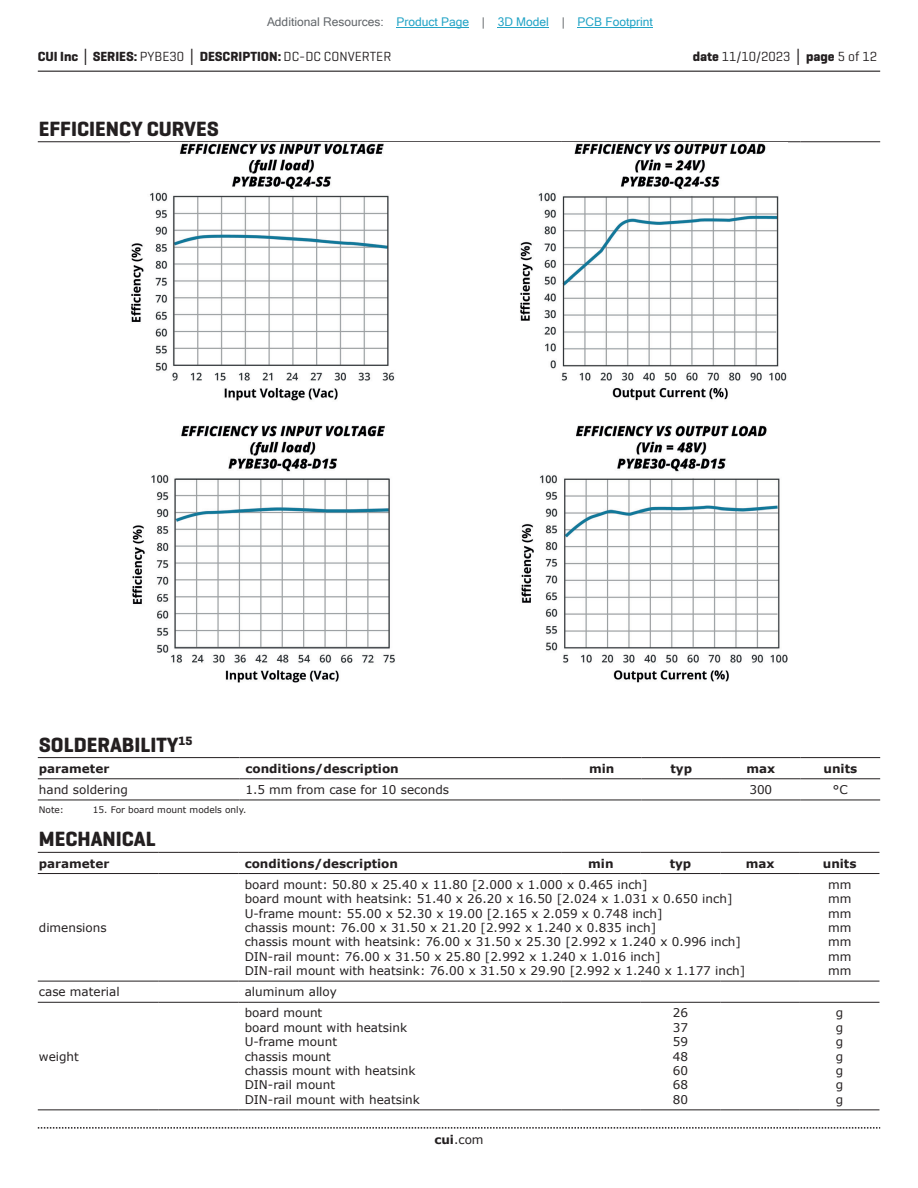
<style>
.page{position:relative;width:918px;height:1188px;background:#fff}
.page>*{position:absolute;margin:0;border:0;box-sizing:border-box;transform-origin:0 0}
.t1{font:700 21px "Geogrotesque";color:#231f20}
.t2{font:700 13.5px "Geogrotesque";color:#231f20}
.t3{font:13.5px "Geogrotesque";color:#231f20}
.t4{font:12px/14.4px "Verdana";color:#231f20;text-align:justify}
.t5{font:700 12px "Verdana";color:#231f20}
.t6{font:12px "Microsoft Sans Serif";color:#23a4c6}
.t7{font:9px "Verdana";color:#231f20}
.s1{color:#63676b}
.s2{font-family:"Verdana"}
.s3{font-weight:400}
.s4{font-weight:700}
.s5{font-family:"Verdana";font-weight:700}
</style>
<div class="page">
<hr style="left:38px;top:71px;width:842px;height:1px;background:#231f20">
<svg style="left:38px;top:1127px;width:842px;height:2px"></svg>
<hr style="left:38px;top:141px;width:524px;height:1px;background:#231f20">
<hr style="left:562px;top:141px;width:79px;height:1px;background:#231f20">
<hr style="left:641px;top:141px;width:80px;height:1px;background:#231f20">
<hr style="left:721px;top:141px;width:80px;height:1px;background:#231f20">
<hr style="left:801px;top:141px;width:79px;height:1px;background:#231f20">
<img style="left:131px;top:143px;width:656px;height:539px">
<hr style="left:38px;top:852px;width:121px;height:1px;background:#231f20">
<hr style="left:159px;top:852px;width:80px;height:1px;background:#231f20">
<hr style="left:239px;top:852px;width:322px;height:1px;background:#231f20">
<hr style="left:561px;top:852px;width:80px;height:1px;background:#231f20">
<hr style="left:641px;top:852px;width:79px;height:1px;background:#231f20">
<hr style="left:720px;top:852px;width:80px;height:1px;background:#231f20">
<hr style="left:800px;top:852px;width:79px;height:1px;background:#231f20">
<hr style="left:38px;top:873px;width:121px;height:1px;background:#231f20">
<hr style="left:159px;top:873px;width:80px;height:1px;background:#231f20">
<hr style="left:239px;top:873px;width:322px;height:1px;background:#231f20">
<hr style="left:561px;top:873px;width:80px;height:1px;background:#231f20">
<hr style="left:641px;top:873px;width:79px;height:1px;background:#231f20">
<hr style="left:720px;top:873px;width:80px;height:1px;background:#231f20">
<hr style="left:800px;top:873px;width:79px;height:1px;background:#231f20">
<hr style="left:38px;top:981px;width:121px;height:1px;background:#231f20">
<hr style="left:159px;top:981px;width:80px;height:1px;background:#231f20">
<hr style="left:239px;top:981px;width:322px;height:1px;background:#231f20">
<hr style="left:561px;top:981px;width:80px;height:1px;background:#231f20">
<hr style="left:641px;top:981px;width:79px;height:1px;background:#231f20">
<hr style="left:720px;top:981px;width:80px;height:1px;background:#231f20">
<hr style="left:800px;top:981px;width:79px;height:1px;background:#231f20">
<hr style="left:38px;top:1002px;width:121px;height:1px;background:#231f20">
<hr style="left:159px;top:1002px;width:80px;height:1px;background:#231f20">
<hr style="left:239px;top:1002px;width:322px;height:1px;background:#231f20">
<hr style="left:561px;top:1002px;width:80px;height:1px;background:#231f20">
<hr style="left:641px;top:1002px;width:79px;height:1px;background:#231f20">
<hr style="left:720px;top:1002px;width:80px;height:1px;background:#231f20">
<hr style="left:800px;top:1002px;width:79px;height:1px;background:#231f20">
<hr style="left:38px;top:1109px;width:121px;height:1px;background:#231f20">
<hr style="left:159px;top:1109px;width:80px;height:1px;background:#231f20">
<hr style="left:239px;top:1109px;width:322px;height:1px;background:#231f20">
<hr style="left:561px;top:1109px;width:80px;height:1px;background:#231f20">
<hr style="left:641px;top:1109px;width:79px;height:1px;background:#231f20">
<hr style="left:720px;top:1109px;width:80px;height:1px;background:#231f20">
<hr style="left:800px;top:1109px;width:79px;height:1px;background:#231f20">
<hr style="left:38px;top:800px;width:201px;height:1px;background:#231f20">
<hr style="left:239px;top:800px;width:323px;height:1px;background:#231f20">
<hr style="left:562px;top:800px;width:79px;height:1px;background:#231f20">
<hr style="left:641px;top:800px;width:80px;height:1px;background:#231f20">
<hr style="left:721px;top:800px;width:80px;height:1px;background:#231f20">
<hr style="left:801px;top:800px;width:79px;height:1px;background:#231f20">
<hr style="left:38px;top:757px;width:201px;height:1px;background:#231f20">
<hr style="left:239px;top:757px;width:323px;height:1px;background:#231f20">
<hr style="left:562px;top:757px;width:79px;height:1px;background:#231f20">
<hr style="left:641px;top:757px;width:80px;height:1px;background:#231f20">
<hr style="left:721px;top:757px;width:80px;height:1px;background:#231f20">
<hr style="left:801px;top:757px;width:79px;height:1px;background:#231f20">
<hr style="left:38px;top:778px;width:201px;height:1px;background:#231f20">
<hr style="left:239px;top:778px;width:323px;height:1px;background:#231f20">
<hr style="left:562px;top:778px;width:79px;height:1px;background:#231f20">
<hr style="left:641px;top:778px;width:80px;height:1px;background:#231f20">
<hr style="left:721px;top:778px;width:80px;height:1px;background:#231f20">
<hr style="left:801px;top:778px;width:79px;height:1px;background:#231f20">
<hr style="left:397px;top:27px;width:72px;height:1px;background:#23a4c6">
<hr style="left:498px;top:27px;width:51px;height:1px;background:#23a4c6">
<hr style="left:578px;top:27px;width:75px;height:1px;background:#23a4c6">
<p class="t6" style="left:267px;top:15px;width:387px"><span class="s1">Additional Resources:</span> Product Page <span class="s1">|</span> 3D Model <span class="s1">|</span> PCB Footprint</p>
<p class="t2" style="left:38px;top:48px;width:355px">CUI Inc <span class="s2">│</span> SERIES: <span class="s3">PYBE30</span> <span class="s2">│</span> DESCRIPTION: <span class="s3">DC-DC CONVERTER</span></p>
<p class="t3" style="left:693px;top:48px;width:186px"><span class="s4">date</span> 11/10/2023 <span class="s5">│</span> <span class="s4">page</span> 5 of 12</p>
<h1 class="t1" style="left:39px;top:116px;width:181px">EFFICIENCY CURVES</h1>
<h1 class="t1" style="left:39px;top:731px;width:155px">SOLDERABILITY<sup>15</sup></h1>
<p class="t5" style="left:39px;top:760px;width:72px">parameter</p>
<p class="t5" style="left:245px;top:760px;width:155px">conditions/description</p>
<p class="t5" style="left:589px;top:760px;width:27px">min</p>
<p class="t5" style="left:670px;top:760px;width:23px">typ</p>
<p class="t5" style="left:746px;top:760px;width:30px">max</p>
<p class="t5" style="left:824px;top:760px;width:35px">units</p>
<p class="t4" style="left:39px;top:782px;width:91px">hand soldering</p>
<p class="t4" style="left:245px;top:782px;width:205px">1.5 mm from case for 10 seconds</p>
<p class="t4" style="left:749px;top:782px;width:24px">300</p>
<p class="t4" style="left:833px;top:782px;width:16px">°C</p>
<p class="t7" style="left:39px;top:803px;width:27px">Note:</p>
<p class="t7" style="left:93px;top:803px;width:155px">15. For board mount models only.</p>
<h1 class="t1" style="left:39px;top:826px;width:118px">MECHANICAL</h1>
<p class="t5" style="left:39px;top:855px;width:72px">parameter</p>
<p class="t5" style="left:245px;top:855px;width:155px">conditions/description</p>
<p class="t5" style="left:588px;top:855px;width:27px">min</p>
<p class="t5" style="left:670px;top:855px;width:23px">typ</p>
<p class="t5" style="left:746px;top:855px;width:30px">max</p>
<p class="t5" style="left:823px;top:855px;width:35px">units</p>
<p class="t4" style="left:39px;top:920px;width:69px">dimensions</p>
<p class="t4" style="left:245px;top:877px;width:502px;text-align:left">board mount: 50.80 x 25.40 x 11.80 [2.000 x 1.000 x 0.465 inch]<br>board mount with heatsink: 51.40 x 26.20 x 16.50 [2.024 x 1.031 x 0.650 inch] U-frame mount: 55.00 x 52.30 x 19.00 [2.165 x 2.059 x 0.748 inch]<br>chassis mount: 76.00 x 31.50 x 21.20 [2.992 x 1.240 x 0.835 inch]<br>chassis mount with heatsink: 76.00 x 31.50 x 25.30 [2.992 x 1.240 x 0.996 inch] DIN-rail mount: 76.00 x 31.50 x 25.80 [2.992 x 1.240 x 1.016 inch]<br>DIN-rail mount with heatsink: 76.00 x 31.50 x 29.90 [2.992 x 1.240 x 1.177 inch]</p>
<p class="t4" style="left:828px;top:877px;width:25px">mm mm mm mm mm mm mm</p>
<p class="t4" style="left:39px;top:985px;width:82px">case material</p>
<p class="t4" style="left:245px;top:985px;width:94px">aluminum alloy</p>
<p class="t4" style="left:39px;top:1049px;width:42px">weight</p>
<p class="t4" style="left:245px;top:1006px;width:177px;text-align:left">board mount<br>board mount with heatsink<br>U-frame mount<br>chassis mount<br>chassis mount with heatsink<br>DIN-rail mount<br>DIN-rail mount with heatsink</p>
<p class="t4" style="left:673px;top:1006px;width:17px">26<br>37<br>59<br>48<br>60<br>68<br>80</p>
<p class="t4" style="left:836px;top:1006px;width:9px">g g g g g g g</p>
<p class="t4" style="left:434px;top:1132px;width:51px"><span class="s4">cui</span>.com</p>
</div>
